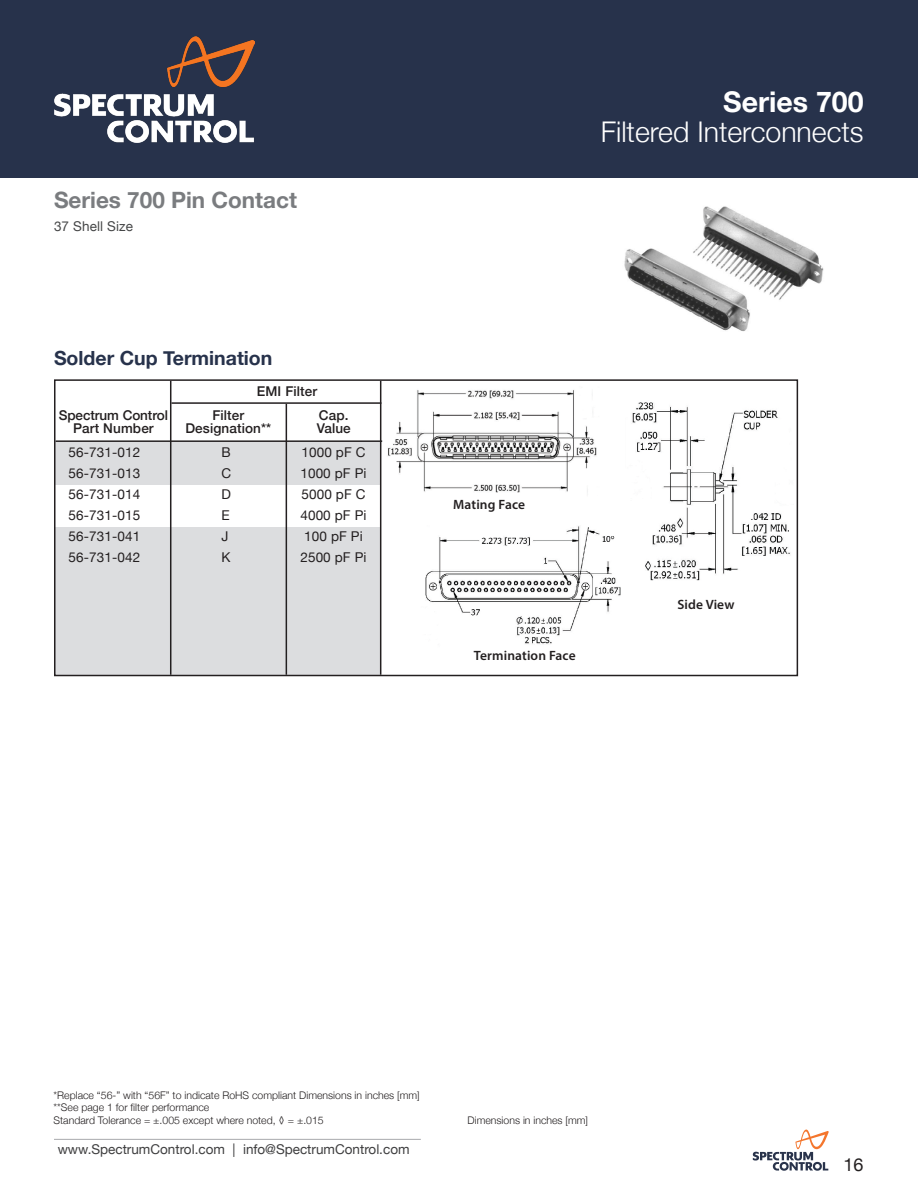
<style>
.page{position:relative;width:918px;height:1188px;background:#fff}
.page>*{position:absolute;margin:0;border:0;box-sizing:border-box;transform-origin:0 0}
.t1{font:300 28.5px "Helvetica Neue";color:#fff}
.t2{font:700 28.5px "Helvetica Neue";color:#fff}
.t3{font:700 22.5px "Helvetica Neue";color:#7a7c7f}
.t4{font:700 19.5px "Helvetica Neue";color:#27324b}
.t5{font:18px "Helvetica Neue";color:#231f20}
.t6{font:13.5px/21px "Helvetica Neue";letter-spacing:.01em;color:#231f20}
.t7{font:500 13.5px/13.5px "Helvetica Neue";letter-spacing:.01em;color:#231f20;text-align:center}
.t8{font:13.5px "Helvetica Neue";color:#3e3e3f}
.t9{font:600 13.5px "Myriad Pro";letter-spacing:.01em;color:#231f20}
.t10{font:13.5px "Helvetica Neue";letter-spacing:.01em;color:#454647}
.t11{font:300 10.5px/12.6px "Helvetica Neue";color:#231f20}
</style>
<div class="page">
<img style="left:388px;top:390px;width:402px;height:254px">
<div style="left:0;top:0;width:918px;height:177px;background:#27324b"></div>
<img style="left:54px;top:36px;width:201px;height:107px">
<hr style="left:54px;top:1139px;width:367px;height:1px;background:#a8a9ad">
<img style="left:624px;top:206px;width:200px;height:126px">
<div style="left:54px;top:527px;width:326px;height:148px;background:#dcdddf"></div>
<div style="left:55px;top:442px;width:326px;height:42px;background:#dcdddf"></div>
<hr style="left:380px;top:381px;width:1px;height:294px;background:#231f20">
<div style="left:54px;top:379px;width:744px;height:297px;border:2px solid #231f20"></div>
<div style="left:447px;top:498px;width:84px;height:19px;background:#fff"></div>
<div style="left:670px;top:599px;width:72px;height:18px;background:#fff"></div>
<hr style="left:170px;top:381px;width:1px;height:294px;background:#231f20">
<hr style="left:286px;top:404px;width:1px;height:271px;background:#231f20">
<hr style="left:55px;top:440px;width:327px;height:2px;background:#231f20">
<hr style="left:171px;top:402px;width:210px;height:2px;background:#231f20">
<svg style="left:753px;top:1130px;width:76px;height:41px"></svg>
<h2 class="t3" style="left:54px;top:182px;width:244px">Series 700 Pin Contact</h2>
<p class="t10" style="left:54px;top:216px;width:81px">37 Shell Size</p>
<h3 class="t4" style="left:54px;top:343px;width:220px">Solder Cup Termination</h3>
<p class="t7" style="left:257px;top:383px;width:62px">EMI Filter</p>
<p class="t7" style="left:59px;top:407px;width:111px">Spectrum Control<br>Part Number</p>
<p class="t7" style="left:185px;top:407px;width:87px">Filter<br>Designation**</p>
<p class="t7" style="left:317px;top:407px;width:36px;text-align:left">Cap.<br>Value</p>
<p class="t6" style="left:69px;top:443px;width:73px;text-align:justify">56-731-012<br>56-731-013<br>56-731-014<br>56-731-015<br>56-731-041<br>56-731-042</p>
<p class="t6" style="left:222px;top:443px;width:11px">B<br>C<br>D<br>E<br>J<br>K</p>
<p class="t6" style="left:300px;top:443px;width:68px">1000 pF C<br>1000 pF Pi<br>5000 pF C<br>4000 pF Pi<br>100 pF Pi<br>2500 pF Pi</p>
<h1 class="t2" style="left:723px;top:80px;width:142px">Series 700</h1>
<h1 class="t1" style="left:601px;top:109px;width:264px">Filtered Interconnects</h1>
<p class="t9" style="left:453px;top:495px;width:73px">Mating Face</p>
<p class="t9" style="left:474px;top:647px;width:103px">Termination Face</p>
<p class="t9" style="left:678px;top:596px;width:58px">Side View</p>
<p class="t11" style="left:54px;top:1088px;width:368px">*Replace “56-” with “56F” to indicate RoHS compliant Dimensions in inches [mm] **See page 1 for filter performance<br>Standard Tolerance = ±.005 except where noted, ◊ = ±.015</p>
<p class="t8" style="left:58px;top:1140px;width:353px">www.SpectrumControl.com | info@SpectrumControl.com</p>
<p class="t11" style="left:468px;top:1113px;width:122px">Dimensions in inches [mm]</p>
<h3 class="t5" style="left:844px;top:1151px;width:22px">16</h3>
</div>
